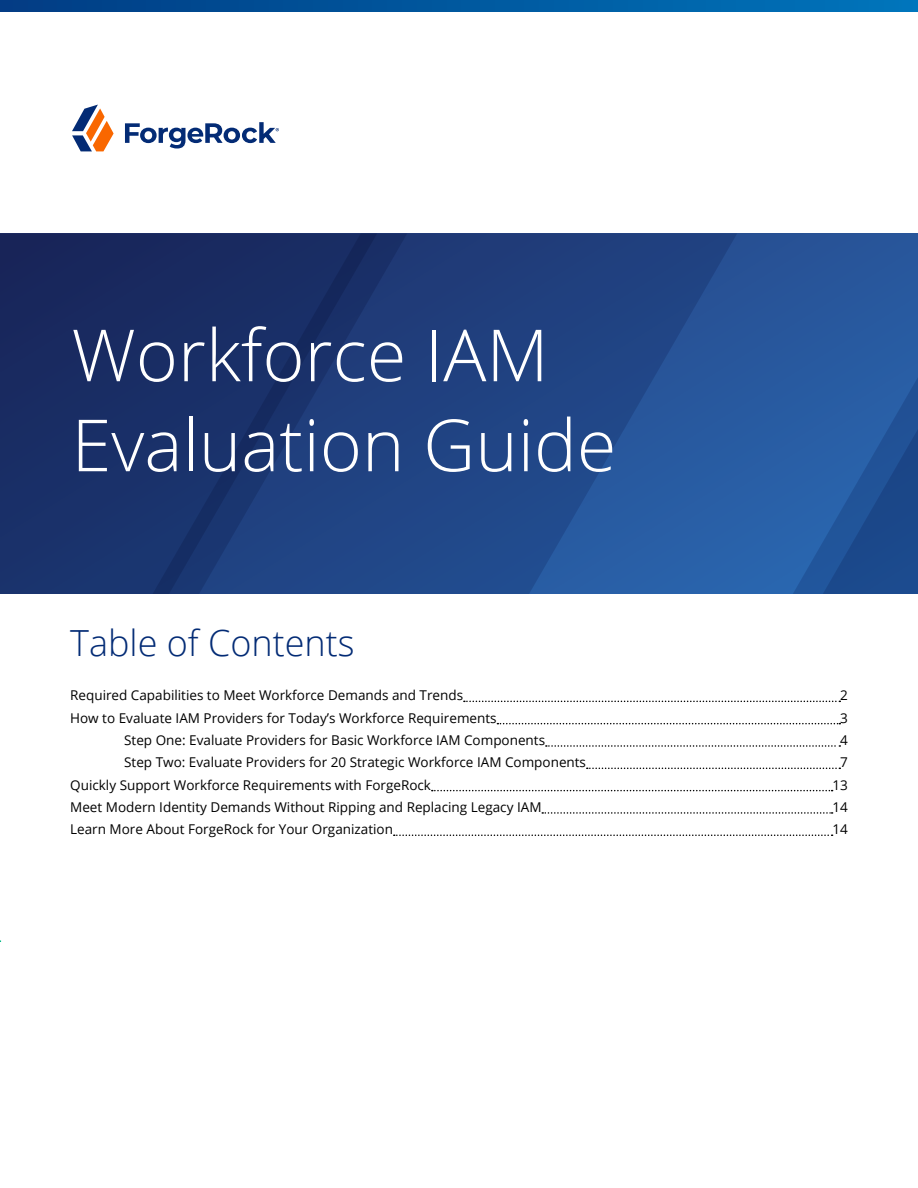
<style>
.page{position:relative;width:918px;height:1188px;background:#fff}
.page>*{position:absolute;margin:0;border:0;box-sizing:border-box;transform-origin:0 0}
.t1{font:300 72px/90px "Open Sans";color:#fff}
.t2{font:300 36px "Open Sans";color:#032b75}
.t3{font:13.5px "Open Sans";color:#000}
</style>
<div class="page">
<svg style="left:0;top:0;width:918px;height:12px;background:#00589e"></svg>
<svg style="left:72px;top:105px;width:42px;height:46px"></svg>
<svg style="left:125px;top:122px;width:154px;height:27px"></svg>
<div style="left:0;top:233px;width:918px;height:361px;background:linear-gradient(to bottom,#275093,#2966af)"></div>
<svg style="left:793px;top:233px;width:125px;height:361px;background:#25569c"></svg>
<svg style="left:0;top:233px;width:153px;height:361px;background:#192d64"></svg>
<svg style="left:153px;top:233px;width:584px;height:361px;background:#1f4180"></svg>
<svg style="left:464px;top:701px;width:376px;height:1px"></svg>
<svg style="left:497px;top:723px;width:343px;height:1px"></svg>
<svg style="left:546px;top:745px;width:294px;height:2px"></svg>
<svg style="left:587px;top:768px;width:253px;height:1px"></svg>
<svg style="left:432px;top:790px;width:401px;height:1px"></svg>
<svg style="left:542px;top:812px;width:291px;height:2px"></svg>
<svg style="left:394px;top:835px;width:439px;height:1px"></svg>
<h1 class="t1" style="left:72px;top:308px;width:546px">Workforce IAM<br>Evaluation Guide</h1>
<h2 class="t2" style="left:70px;top:618px;width:286px">Table of Contents</h2>
<p class="t3" style="left:70px;top:686px;width:394px">Required Capabilities to Meet Workforce Demands and Trends</p>
<p class="t3" style="left:840px;top:686px;width:9px">2</p>
<p class="t3" style="left:70px;top:708px;width:428px">How to Evaluate IAM Providers for Today’s Workforce Requirements</p>
<p class="t3" style="left:840px;top:708px;width:9px">3</p>
<p class="t3" style="left:124px;top:731px;width:422px">Step One: Evaluate Providers for Basic Workforce IAM Components</p>
<p class="t3" style="left:840px;top:731px;width:9px">4</p>
<p class="t3" style="left:124px;top:753px;width:463px">Step Two: Evaluate Providers for 20 Strategic Workforce IAM Components</p>
<p class="t3" style="left:840px;top:753px;width:9px">7</p>
<p class="t3" style="left:70px;top:775px;width:362px">Quickly Support Workforce Requirements with ForgeRock</p>
<p class="t3" style="left:832px;top:775px;width:17px">13</p>
<p class="t3" style="left:70px;top:798px;width:473px">Meet Modern Identity Demands Without Ripping and Replacing Legacy IAM</p>
<p class="t3" style="left:832px;top:798px;width:17px">14</p>
<p class="t3" style="left:70px;top:820px;width:324px">Learn More About ForgeRock for Your Organization</p>
<p class="t3" style="left:832px;top:820px;width:17px">14</p>
</div>
